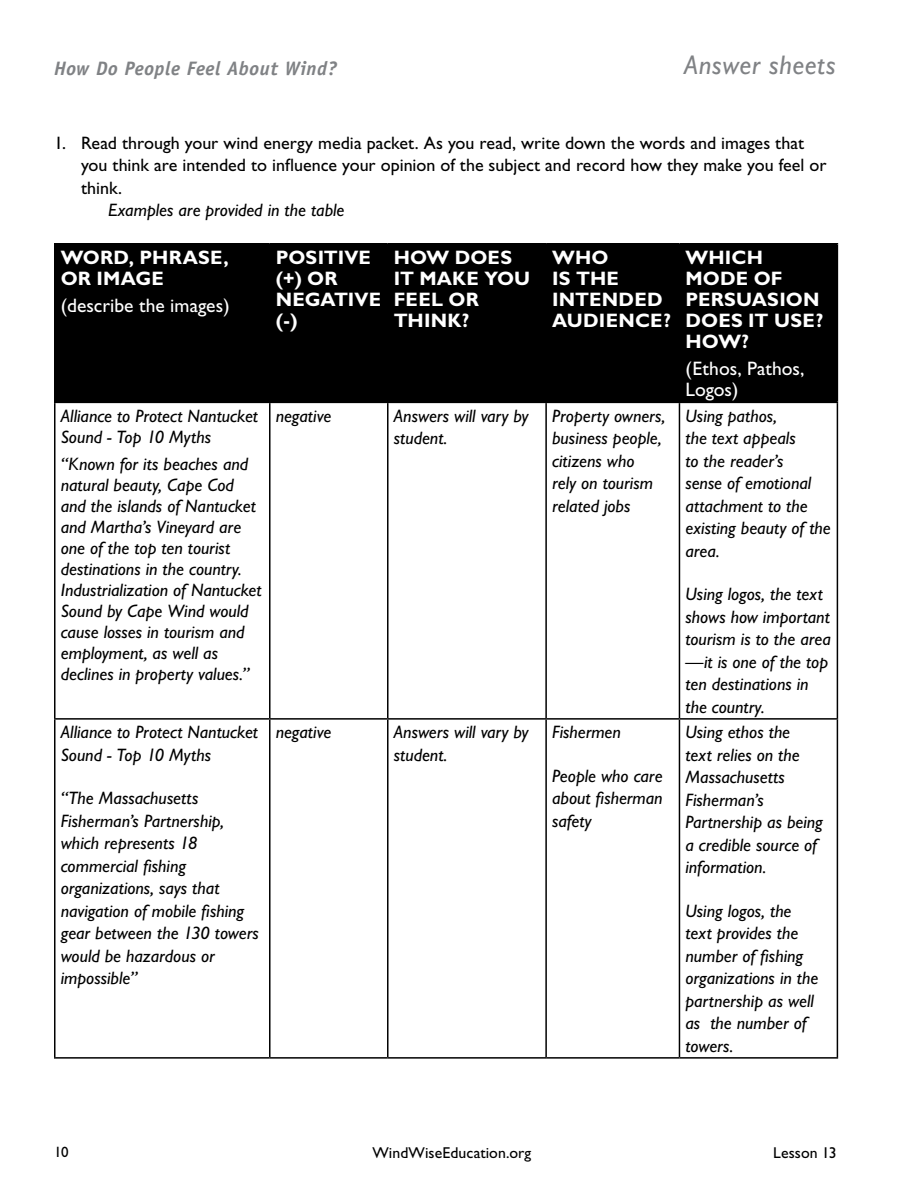
<style>
.page{position:relative;width:918px;height:1188px;background:#fff}
.page>*{position:absolute;margin:0;border:0;box-sizing:border-box;transform-origin:0 0}
.t1{font:italic 27px "Gill Sans";letter-spacing:.025em;color:#808285}
.t2{font:700 19.5px/21px "Gill Sans";letter-spacing:.01em;color:#fff}
.t3{font:19.5px/21px "Gill Sans";color:#fff}
.t4{font:italic 700 19.5px "Officina Sans Std";letter-spacing:.025em;color:#808285}
.t5{font:italic 18px/22.5px "Gill Sans";color:#000}
.t6{font:18px/22.5px "Gill Sans";color:#000}
.t7{font:15.75px "Gill Sans";letter-spacing:.005em;color:#000}
.t8{font:15px "Gill Sans";color:#000}
</style>
<div class="page">
<div style="left:55px;top:244px;width:215px;height:158px;background:#000"></div>
<div style="left:270px;top:244px;width:118px;height:158px;background:#000"></div>
<div style="left:388px;top:244px;width:158px;height:158px;background:#000"></div>
<div style="left:546px;top:244px;width:133px;height:158px;background:#000"></div>
<div style="left:679px;top:244px;width:158px;height:158px;background:#000"></div>
<hr style="left:54px;top:403px;width:2px;height:315px;background:#000">
<hr style="left:269px;top:403px;width:2px;height:315px;background:#000">
<hr style="left:387px;top:403px;width:2px;height:315px;background:#000">
<hr style="left:545px;top:403px;width:2px;height:315px;background:#000">
<hr style="left:679px;top:403px;width:1px;height:315px;background:#000">
<hr style="left:837px;top:403px;width:1px;height:315px;background:#000">
<hr style="left:54px;top:718px;width:216px;height:2px;background:#000">
<hr style="left:54px;top:720px;width:2px;height:337px;background:#000">
<hr style="left:270px;top:718px;width:118px;height:2px;background:#000">
<hr style="left:269px;top:720px;width:2px;height:337px;background:#000">
<hr style="left:388px;top:718px;width:158px;height:2px;background:#000">
<hr style="left:387px;top:720px;width:2px;height:337px;background:#000">
<hr style="left:546px;top:718px;width:133px;height:2px;background:#000">
<hr style="left:545px;top:720px;width:2px;height:337px;background:#000">
<hr style="left:679px;top:718px;width:159px;height:2px;background:#000">
<hr style="left:679px;top:720px;width:1px;height:337px;background:#000">
<hr style="left:837px;top:720px;width:1px;height:337px;background:#000">
<hr style="left:54px;top:1057px;width:216px;height:2px;background:#000">
<hr style="left:270px;top:1057px;width:118px;height:2px;background:#000">
<hr style="left:388px;top:1057px;width:158px;height:2px;background:#000">
<hr style="left:546px;top:1057px;width:133px;height:2px;background:#000">
<hr style="left:679px;top:1057px;width:159px;height:2px;background:#000">
<hr style="left:54px;top:243px;width:216px;height:1px;background:#000">
<hr style="left:54px;top:244px;width:2px;height:158px;background:#000">
<hr style="left:270px;top:243px;width:118px;height:1px;background:#000">
<hr style="left:388px;top:243px;width:158px;height:1px;background:#000">
<hr style="left:546px;top:243px;width:133px;height:1px;background:#000">
<hr style="left:679px;top:243px;width:159px;height:1px;background:#000">
<hr style="left:837px;top:244px;width:1px;height:158px;background:#000">
<hr style="left:54px;top:402px;width:216px;height:1px;background:#000">
<hr style="left:270px;top:402px;width:118px;height:1px;background:#000">
<hr style="left:388px;top:402px;width:158px;height:1px;background:#000">
<hr style="left:546px;top:402px;width:133px;height:1px;background:#000">
<hr style="left:679px;top:402px;width:159px;height:1px;background:#000">
<h3 class="t4" style="left:54px;top:56px;width:284px">How Do People Feel About wind?</h3>
<h3 class="t1" style="left:684px;top:50px;width:153px">Answer sheets</h3>
<p class="t6" style="left:81px;top:131px;width:747px;text-indent:-27px">1. Read through your wind energy media packet. As you read, write down the words and images that you think are intended to influence your opinion of the subject and record how they make you feel or think.</p>
<p class="t5" style="left:108px;top:199px;width:238px">Examples are provided in the table</p>
<p class="t2" style="left:61px;top:247px;width:169px">WORD, PHRASE,</p>
<p class="t2" style="left:276px;top:247px;width:97px">POSITIVE</p>
<p class="t2" style="left:394px;top:247px;width:120px">HOW DOES</p>
<p class="t2" style="left:552px;top:247px;width:58px">WHO</p>
<p class="t2" style="left:685px;top:247px;width:79px">WHICH</p>
<p class="t2" style="left:61px;top:268px;width:105px">OR IMAGE</p>
<p class="t2" style="left:276px;top:268px;width:63px">(+) OR</p>
<p class="t2" style="left:394px;top:268px;width:138px">IT MAKE YOU</p>
<p class="t2" style="left:552px;top:268px;width:68px">IS THE</p>
<p class="t2" style="left:685px;top:268px;width:99px">MODE OF</p>
<p class="t3" style="left:61px;top:295px;width:171px">(describe the images)</p>
<p class="t2" style="left:276px;top:289px;width:107px">NEGATIVE (-)</p>
<p class="t2" style="left:394px;top:289px;width:87px">FEEL OR<br>THINK?</p>
<p class="t2" style="left:552px;top:289px;width:121px">INTENDED<br>AUDIENCE?</p>
<p class="t2" style="left:685px;top:289px;width:139px">PERSUASION<br>DOES IT USE?<br>HOW?</p>
<p class="t3" style="left:685px;top:358px;width:121px">(Ethos, Pathos,<br>Logos)</p>
<p class="t5" style="left:61px;top:405px;width:199px">Alliance to Protect Nantucket</p>
<p class="t5" style="left:276px;top:405px;width:57px">negative</p>
<p class="t5" style="left:394px;top:405px;width:136px">Answers will vary by</p>
<p class="t5" style="left:552px;top:405px;width:115px">Property owners,</p>
<p class="t5" style="left:685px;top:405px;width:93px">Using pathos,</p>
<p class="t5" style="left:61px;top:426px;width:152px">Sound - Top 10 Myths</p>
<p class="t5" style="left:394px;top:427px;width:55px">student.</p>
<p class="t5" style="left:552px;top:427px;width:111px">business people,</p>
<p class="t5" style="left:685px;top:427px;width:112px">the text appeals</p>
<p class="t5" style="left:61px;top:453px;width:189px">“Known for its beaches and</p>
<p class="t5" style="left:552px;top:450px;width:84px">citizens who</p>
<p class="t5" style="left:685px;top:450px;width:100px">to the reader’s</p>
<p class="t5" style="left:61px;top:474px;width:175px">natural beauty, Cape Cod</p>
<p class="t5" style="left:552px;top:472px;width:102px">rely on tourism</p>
<p class="t5" style="left:685px;top:472px;width:127px">sense of emotional</p>
<p class="t5" style="left:61px;top:495px;width:196px">and the islands of Nantucket</p>
<p class="t5" style="left:552px;top:495px;width:80px">related jobs</p>
<p class="t5" style="left:685px;top:495px;width:124px">attachment to the</p>
<p class="t5" style="left:61px;top:516px;width:182px">and Martha’s Vineyard are</p>
<p class="t5" style="left:685px;top:517px;width:147px">existing beauty of the</p>
<p class="t5" style="left:61px;top:537px;width:171px">one of the top ten tourist</p>
<p class="t5" style="left:685px;top:540px;width:36px">area.</p>
<p class="t5" style="left:61px;top:558px;width:183px">destinations in the country.</p>
<p class="t5" style="left:61px;top:579px;width:202px">Industrialization of Nantucket</p>
<p class="t5" style="left:685px;top:583px;width:139px">Using logos, the text</p>
<p class="t5" style="left:61px;top:600px;width:189px">Sound by Cape Wind would</p>
<p class="t5" style="left:685px;top:606px;width:146px">shows how important</p>
<p class="t5" style="left:61px;top:621px;width:185px">cause losses in tourism and</p>
<p class="t5" style="left:685px;top:628px;width:147px">tourism is to the area</p>
<p class="t5" style="left:61px;top:643px;width:190px;line-height:21px">employment, as well as declines in property values.”</p>
<p class="t5" style="left:685px;top:651px;width:144px">—it is one of the top ten destinations in</p>
<p class="t5" style="left:685px;top:696px;width:81px">the country.</p>
<p class="t5" style="left:61px;top:721px;width:199px">Alliance to Protect Nantucket</p>
<p class="t5" style="left:276px;top:721px;width:57px">negative</p>
<p class="t5" style="left:394px;top:721px;width:136px">Answers will vary by</p>
<p class="t5" style="left:552px;top:721px;width:70px">Fishermen</p>
<p class="t5" style="left:685px;top:721px;width:106px">Using ethos the</p>
<p class="t5" style="left:61px;top:744px;width:152px">Sound - Top 10 Myths</p>
<p class="t5" style="left:394px;top:744px;width:55px">student.</p>
<p class="t5" style="left:552px;top:765px;width:112px">People who care</p>
<p class="t5" style="left:685px;top:744px;width:116px">text relies on the<br>Massachusetts</p>
<p class="t5" style="left:61px;top:787px;width:139px">“The Massachusetts</p>
<p class="t5" style="left:552px;top:787px;width:112px">about fisherman</p>
<p class="t5" style="left:685px;top:789px;width:80px">Fisherman’s</p>
<p class="t5" style="left:61px;top:810px;width:165px">Fisherman’s Partnership,</p>
<p class="t5" style="left:552px;top:810px;width:41px">safety</p>
<p class="t5" style="left:685px;top:811px;width:139px">Partnership as being</p>
<p class="t5" style="left:61px;top:832px;width:138px">which represents 18</p>
<p class="t5" style="left:685px;top:834px;width:133px">a credible source of</p>
<p class="t5" style="left:61px;top:855px;width:127px">commercial fishing</p>
<p class="t5" style="left:685px;top:856px;width:82px">information.</p>
<p class="t5" style="left:61px;top:877px;width:160px">organizations, says that</p>
<p class="t5" style="left:61px;top:900px;width:185px">navigation of mobile fishing</p>
<p class="t5" style="left:685px;top:900px;width:108px">Using logos, the</p>
<p class="t5" style="left:61px;top:922px;width:200px">gear between the 130 towers</p>
<p class="t5" style="left:685px;top:922px;width:114px">text provides the</p>
<p class="t5" style="left:61px;top:945px;width:156px">would be hazardous or</p>
<p class="t5" style="left:685px;top:945px;width:119px">number of fishing</p>
<p class="t5" style="left:61px;top:967px;width:78px">impossible”</p>
<p class="t5" style="left:685px;top:967px;width:134px">organizations in the partnership as well as the number of towers.</p>
<p class="t8" style="left:54px;top:1144px;width:16px">10</p>
<p class="t7" style="left:372px;top:1144px;width:160px">WindWiseEducation.org</p>
<p class="t7" style="left:773px;top:1143px;width:65px">Lesson 13</p>
</div>
